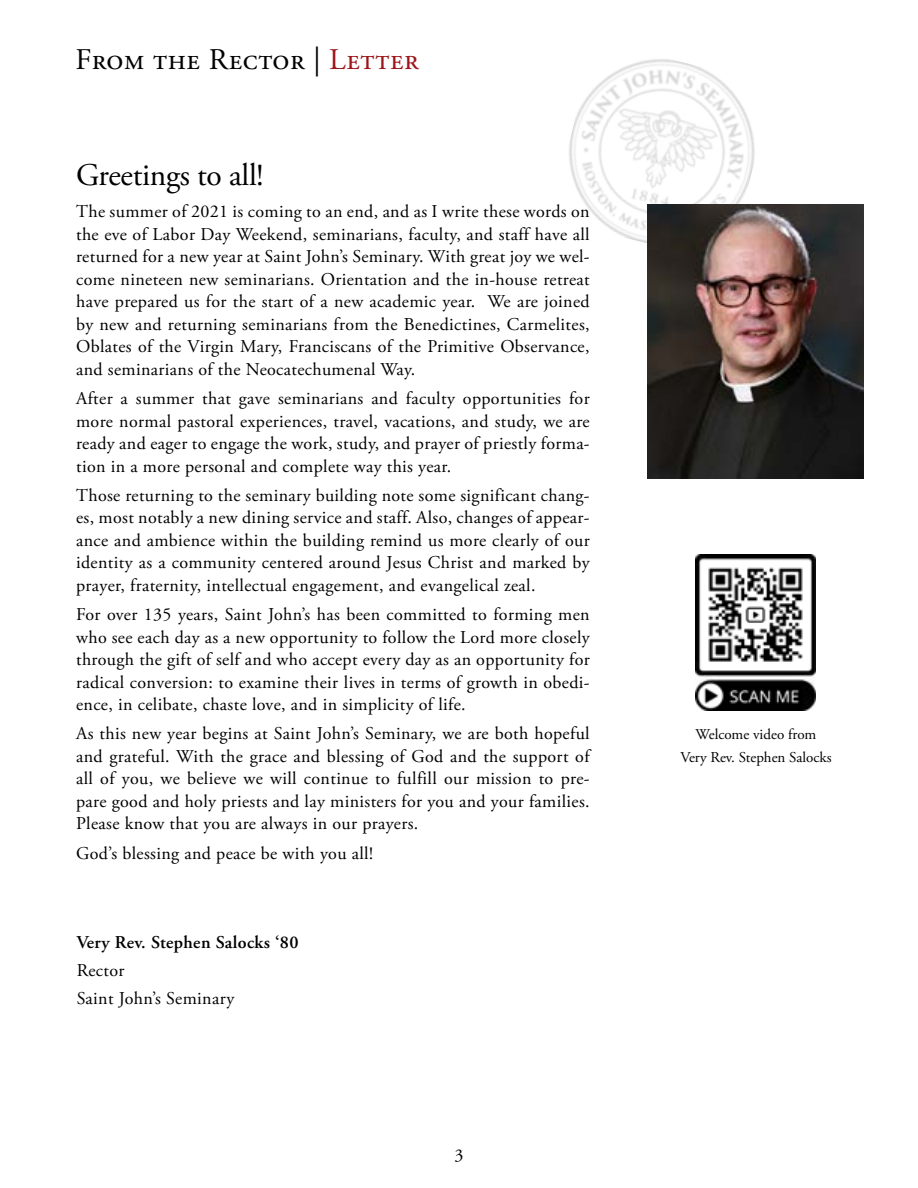
<style>
.page{position:relative;width:918px;height:1188px;background:#fff}
.page>*{position:absolute;margin:0;border:0;box-sizing:border-box;transform-origin:0 0}
.t1{font:31.5px "Adobe Garamond Pro";color:#000}
.t2{font:30px "Adobe Garamond Pro";letter-spacing:.02em;color:#000}
.t3{font:18px/22.5px "Adobe Garamond Pro";letter-spacing:.01em;color:#000;text-align:justify}
.t4{font:600 18px "Adobe Garamond Pro";letter-spacing:.01em;color:#000}
.t5{font:15px/22.5px "Adobe Garamond Pro";letter-spacing:-.025em;color:#000;text-align:center}
.s1{color:#9c1519}
</style>
<div class="page">
<img style="left:569px;top:59px;width:186px;height:184px">
<img style="left:647px;top:204px;width:217px;height:275px">
<img style="left:696px;top:555px;width:120px;height:156px">
<h2 class="t2" style="left:76px;top:42px;width:345px">From the Rector | <span class="s1">Letter</span></h2>
<h1 class="t1" style="left:76px;top:156px;width:189px">Greetings to all!</h1>
<p class="t3" style="left:76px;top:201px;width:515px">The summer of 2021 is coming to an end, and as I write these words on the eve of Labor Day Weekend, seminarians, faculty, and staff have all returned for a new year at Saint John’s Seminary. With great joy we wel&shy;come nineteen new seminarians. Orientation and the in-house retreat have prepared us for the start of a new academic year. We are joined by new and returning seminarians from the Benedictines, Carmelites, Oblates of the Virgin Mary, Franciscans of the Primitive Observance, and seminarians of the Neocatechumenal Way.</p>
<p class="t3" style="left:76px;top:388px;width:515px">After a summer that gave seminarians and faculty opportunities for more normal pastoral experiences, travel, vacations, and study, we are ready and eager to engage the work, study, and prayer of priestly forma&shy;tion in a more personal and complete way this year.</p>
<p class="t3" style="left:76px;top:484px;width:515px">Those returning to the seminary building note some significant chang&shy;es, most notably a new dining service and staff. Also, changes of appear&shy;ance and ambience within the building remind us more clearly of our identity as a community centered around Jesus Christ and marked by prayer, fraternity, intellectual engagement, and evangelical zeal.</p>
<p class="t3" style="left:76px;top:604px;width:515px">For over 135 years, Saint John’s has been committed to forming men who see each day as a new opportunity to follow the Lord more closely through the gift of self and who accept every day as an opportunity for radical conversion: to examine their lives in terms of growth in obedi&shy;ence, in celibate, chaste love, and in simplicity of life.</p>
<p class="t3" style="left:76px;top:723px;width:517px">As this new year begins at Saint John’s Seminary, we are both hopeful and grateful. With the grace and blessing of God and the support of all of you, we believe we will continue to fulfill our mission to pre&shy;pare good and holy priests and lay ministers for you and your families.<br>Please know that you are always in our prayers.</p>
<p class="t3" style="left:76px;top:842px;width:298px">God’s blessing and peace be with you all!</p>
<p class="t4" style="left:77px;top:932px;width:223px">Very Rev. Stephen Salocks ‘80</p>
<p class="t3" style="left:77px;top:957px;width:159px;line-height:27.8px">Rector<br>Saint John’s Seminary</p>
<p class="t3" style="left:454px;top:1144px;width:10px">3</p>
<p class="t5" style="left:680px;top:724px;width:153px">Welcome video from<br>Very Rev. Stephen Salocks</p>
</div>
